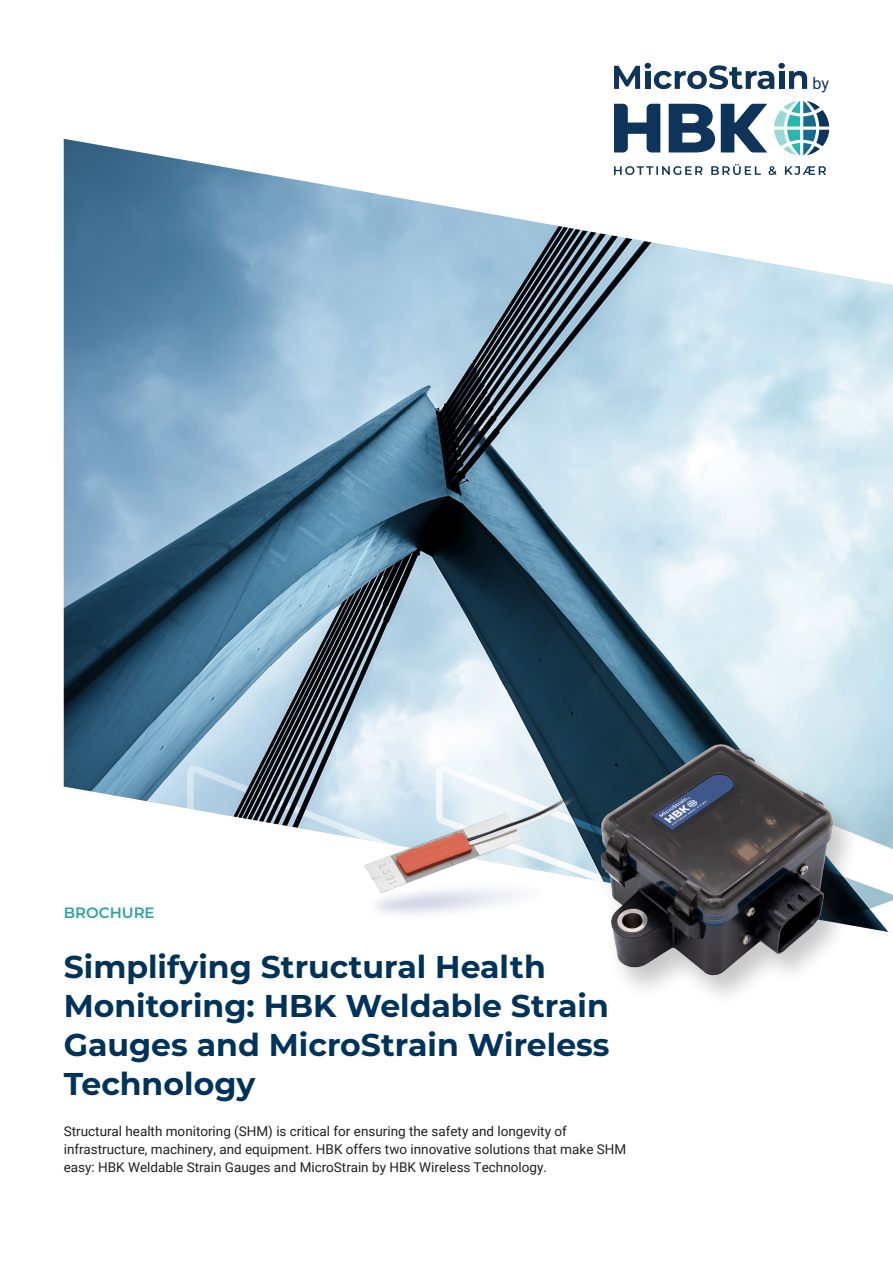
<style>
.page{position:relative;width:893px;height:1263px;background:#fff}
.page>*{position:absolute;margin:0;border:0;box-sizing:border-box;transform-origin:0 0}
.Headline___small_white___Montserrat_bold{font:700 31.5px/39px "Montserrat";color:#00335a}
.t1{font:16.2px "Roboto";color:#11355c}
.Headline___small_white___Montserrat_bold-2{font:600 15px "Montserrat";color:#2ea39f}
.Copy___big_white___Roboto_regular_12_15{font:13.5px/18px "Roboto";color:#231f20}
</style>
<div class="page">
<svg style="left:614px;top:101px;width:215px;height:38px"></svg>
<svg style="left:614px;top:63px;width:193px;height:26px"></svg>
<img style="left:64px;top:139px;width:829px;height:794px">
<img style="left:347px;top:766px;width:237px;height:167px">
<div style="left:594px;top:742px;width:267px;height:266px;background:#231f20;opacity:.25"></div>
<img style="left:587px;top:730px;width:257px;height:257px">
<p class="t1" style="left:813px;top:77px;width:18px">by</p>
<p class="Headline___small_white___Montserrat_bold-2" style="left:64px;top:902px;width:92px">BROCHURE</p>
<p class="Headline___small_white___Montserrat_bold" style="left:64px;top:946px;width:547px">Simplifying Structural Health<br>Monitoring: HBK Weldable Strain<br>Gauges and MicroStrain Wireless<br>Technology</p>
<p class="Copy___big_white___Roboto_regular_12_15" style="left:64px;top:1121px;width:564px">Structural health monitoring (SHM) is critical for ensuring the safety and longevity of infrastructure, machinery, and equipment. HBK offers two innovative solutions that make SHM easy: HBK Weldable Strain Gauges and MicroStrain by HBK Wireless Technology.</p>
</div>
